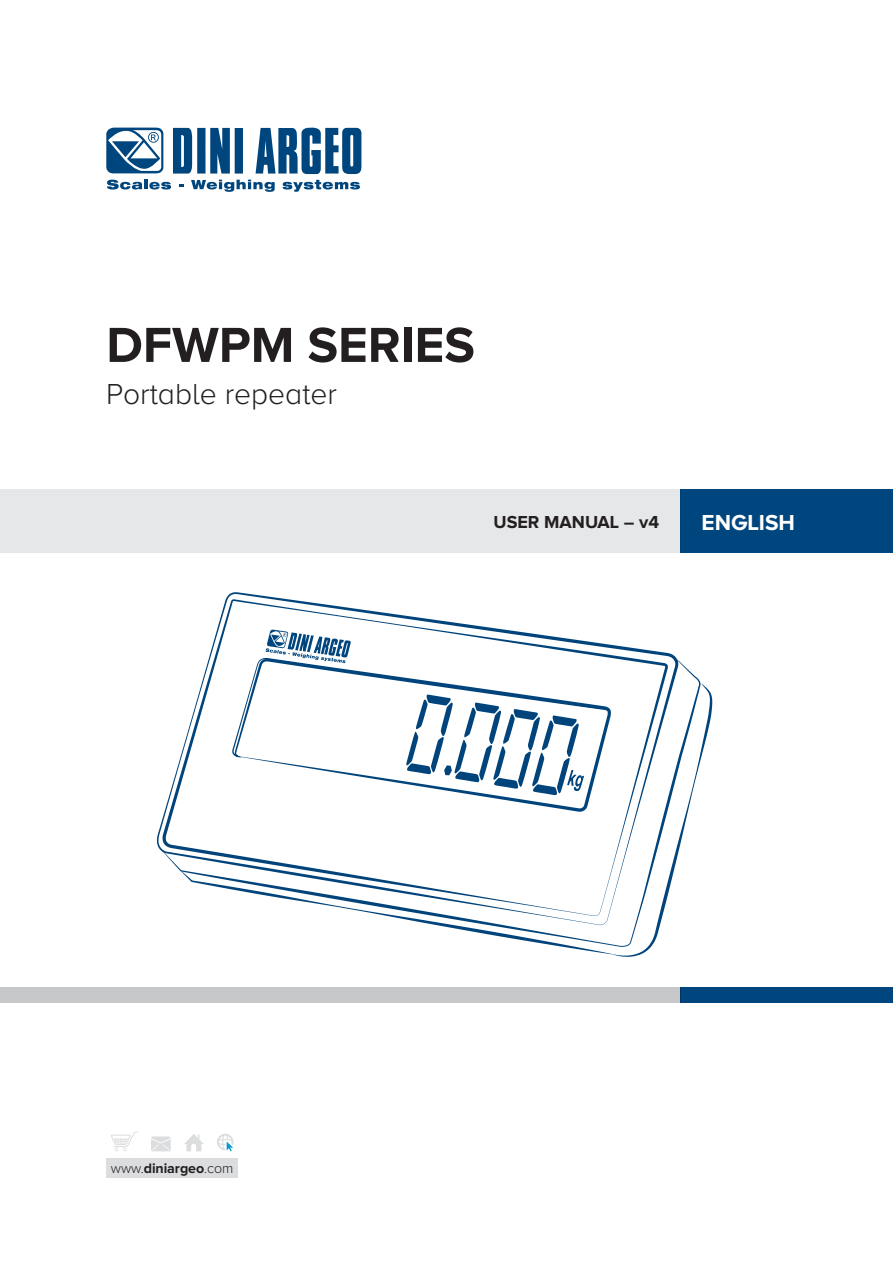
<style>
.page{position:relative;width:893px;height:1263px;background:#fff}
.page>*{position:absolute;margin:0;border:0;box-sizing:border-box;transform-origin:0 0}
.t1{font:700 51px "Proxima Nova A";color:#231f20}
.t2{font:300 30px "Proxima Nova A";color:#231f20}
.t3{font:700 22.5px "Proxima Nova A";color:#fff}
.t4{font:700 18px "Proxima Nova A";color:#231f20}
.t5{font:700 14.25px "Proxima Nova";letter-spacing:-.005em;color:#231f20}
.s1{font-family:"Proxima Nova A";font-weight:300}
</style>
<div class="page">
<div style="left:680px;top:489px;width:213px;height:64px;background:#00467e"></div>
<div style="left:0;top:489px;width:680px;height:64px;background:#e6e7e9"></div>
<div style="left:680px;top:986px;width:213px;height:16px;background:#00467e"></div>
<div style="left:0;top:986px;width:680px;height:16px;background:#c7c8ca"></div>
<svg style="left:217px;top:1134px;width:16px;height:17px"></svg>
<svg style="left:184px;top:1134px;width:19px;height:17px"></svg>
<svg style="left:151px;top:1136px;width:20px;height:15px"></svg>
<svg style="left:111px;top:1131px;width:27px;height:20px"></svg>
<div style="left:106px;top:1159px;width:132px;height:19px;background:#dcdddf"></div>
<svg style="left:106px;top:128px;width:57px;height:45px"></svg>
<svg style="left:107px;top:180px;width:64px;height:10px"></svg>
<svg style="left:179px;top:184px;width:5px;height:3px"></svg>
<svg style="left:191px;top:180px;width:84px;height:12px"></svg>
<svg style="left:283px;top:180px;width:77px;height:12px"></svg>
<svg style="left:173px;top:128px;width:57px;height:46px"></svg>
<div style="left:235px;top:128px;width:8px;height:46px;background:#00467e"></div>
<svg style="left:256px;top:127px;width:105px;height:47px"></svg>
<svg style="left:157px;top:592px;width:521px;height:280px"></svg>
<svg style="left:181px;top:684px;width:531px;height:273px"></svg>
<svg style="left:259px;top:629px;width:92px;height:34px"></svg>
<h1 class="t1" style="left:106px;top:316px;width:370px">DFWPM SERIES</h1>
<h2 class="t2" style="left:106px;top:378px;width:232px">Portable repeater</h2>
<p class="t4" style="left:493px;top:512px;width:167px">USER MANUAL – v4</p>
<h3 class="t3" style="left:702px;top:509px;width:95px">ENGLISH</h3>
<p class="t5" style="left:111px;top:1160px;width:124px"><span class="s1">www.</span>diniargeo<span class="s1">.com</span></p>
</div>
